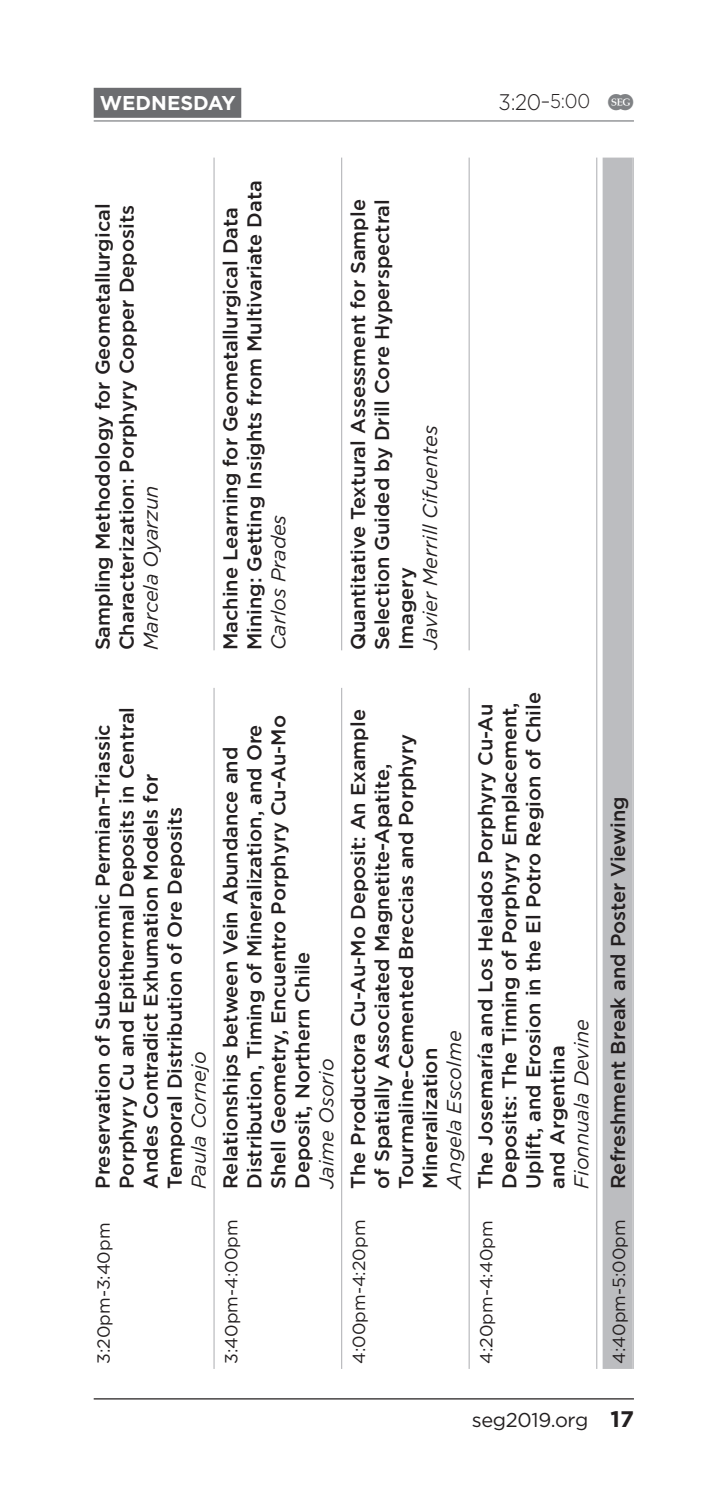
<style>
.page{position:relative;width:709px;height:1489px;background:#fff}
.page>*{position:absolute;margin:0;border:0;box-sizing:border-box;transform-origin:0 0}
.t1{font:500 20px/24px "Gotham";color:#231f20}
.t2{font:italic 20px "Gotham";color:#231f20}
.t3{font:20px "Gotham";letter-spacing:-.015em;color:#231f20}
.t4{font:300 20px "Gotham";color:#231f20;scale:.9 1}
.t5{font:700 20px "Gotham";color:#fff}
.t6{font:17.5px "Gotham";color:#231f20}
.s1{font-size:22.5px}
.s2{font-family:"SEG Logos";font-weight:400;font-size:25px;color:#808285}
.s3{font-weight:700;font-size:22.5px}
</style>
<div class="page">
<hr style="left:94px;top:1398px;width:540px;height:1px;background:#231f20">
<div style="left:94px;top:88px;width:147px;height:30px;background:#6c6d70"></div>
<hr style="left:94px;top:120px;width:540px;height:2px;background:#808285">
<hr style="left:213px;top:688px;width:2px;height:680px;background:#bcbdc0">
<hr style="left:341px;top:688px;width:1px;height:680px;background:#bcbdc0">
<hr style="left:468px;top:688px;width:2px;height:680px;background:#bcbdc0">
<hr style="left:596px;top:158px;width:1px;height:1210px;background:#bcbdc0">
<div style="left:602px;top:158px;width:30px;height:1210px;background:#bcbdc0"></div>
<hr style="left:632px;top:158px;width:2px;height:1210px;background:#bcbdc0">
<hr style="left:213px;top:158px;width:2px;height:492px;background:#bcbdc0">
<hr style="left:341px;top:158px;width:1px;height:492px;background:#bcbdc0">
<hr style="left:468px;top:158px;width:2px;height:492px;background:#bcbdc0">
<p class="t5" style="left:100px;top:90px;width:138px">WEDNESDAY</p>
<p class="t4" style="left:498px;top:88px;width:152px"><span class="s1">3:20</span>–5:00 <span class="s2">1</span></p>
<p class="t1" style="left:91px;top:650px;width:448px;rotate:-90deg">Sampling Methodology for Geometallurgical<br>Characterization: Porphyry Copper Deposits</p>
<p class="t2" style="left:138px;top:650px;width:166px;rotate:-90deg">Marcela Oyarzun</p>
<p class="t1" style="left:218px;top:650px;width:471px;rotate:-90deg">Machine Learning for Geometallurgical Data<br>Mining: Getting Insights from Multivariate Data</p>
<p class="t2" style="left:265px;top:650px;width:137px;rotate:-90deg">Carlos Prades</p>
<p class="t1" style="left:346px;top:650px;width:452px;text-align:justify;rotate:-90deg">Quantitative Textural Assessment for Sample Selection Guided by Drill Core Hyperspectral Imagery</p>
<p class="t2" style="left:417px;top:650px;width:226px;rotate:-90deg">Javier Merrill Cifuentes</p>
<p class="t1" style="left:91px;top:1188px;width:483px;rotate:-90deg">Preservation of Subeconomic Permian-Triassic Porphyry Cu and Epithermal Deposits in Central Andes Contradict Exhumation Models for Temporal Distribution of Ore Deposits</p>
<p class="t2" style="left:186px;top:1188px;width:139px;rotate:-90deg">Paula Cornejo</p>
<p class="t6" style="left:92px;top:1363px;width:143px;rotate:-90deg">3:20pm-3:40pm</p>
<p class="t1" style="left:218px;top:1188px;width:475px;rotate:-90deg">Relationships between Vein Abundance and Distribution, Timing of Mineralization, and Ore Shell Geometry, Encuentro Porphyry Cu-Au-Mo Deposit, Northern Chile</p>
<p class="t2" style="left:313px;top:1188px;width:132px;rotate:-90deg">Jaime Osorio</p>
<p class="t6" style="left:220px;top:1363px;width:146px;rotate:-90deg">3:40pm-4:00pm</p>
<p class="t1" style="left:346px;top:1188px;width:481px;rotate:-90deg">The Productora Cu-Au-Mo Deposit: An Example of Spatially Associated Magnetite-Apatite, Tourmaline-Cemented Breccias and Porphyry Mineralization</p>
<p class="t2" style="left:441px;top:1188px;width:160px;rotate:-90deg">Angela Escolme</p>
<p class="t6" style="left:347px;top:1363px;width:146px;rotate:-90deg">4:00pm-4:20pm</p>
<p class="t1" style="left:473px;top:1188px;width:498px;rotate:-90deg">The Josemaría and Los Helados Porphyry Cu-Au Deposits: The Timing of Porphyry Emplacement, Uplift, and Erosion in the El Potro Region of Chile and Argentina</p>
<p class="t2" style="left:568px;top:1188px;width:171px;rotate:-90deg">Fionnuala Devine</p>
<p class="t6" style="left:475px;top:1363px;width:145px;rotate:-90deg">4:20pm-4:40pm</p>
<p class="t1" style="left:606px;top:1188px;width:394px;rotate:-90deg">Refreshment Break and Poster Viewing</p>
<p class="t6" style="left:607px;top:1363px;width:146px;rotate:-90deg">4:40pm-5:00pm</p>
<p class="t3" style="left:472px;top:1406px;width:164px">seg2019.org <span class="s3">17</span></p>
</div>
